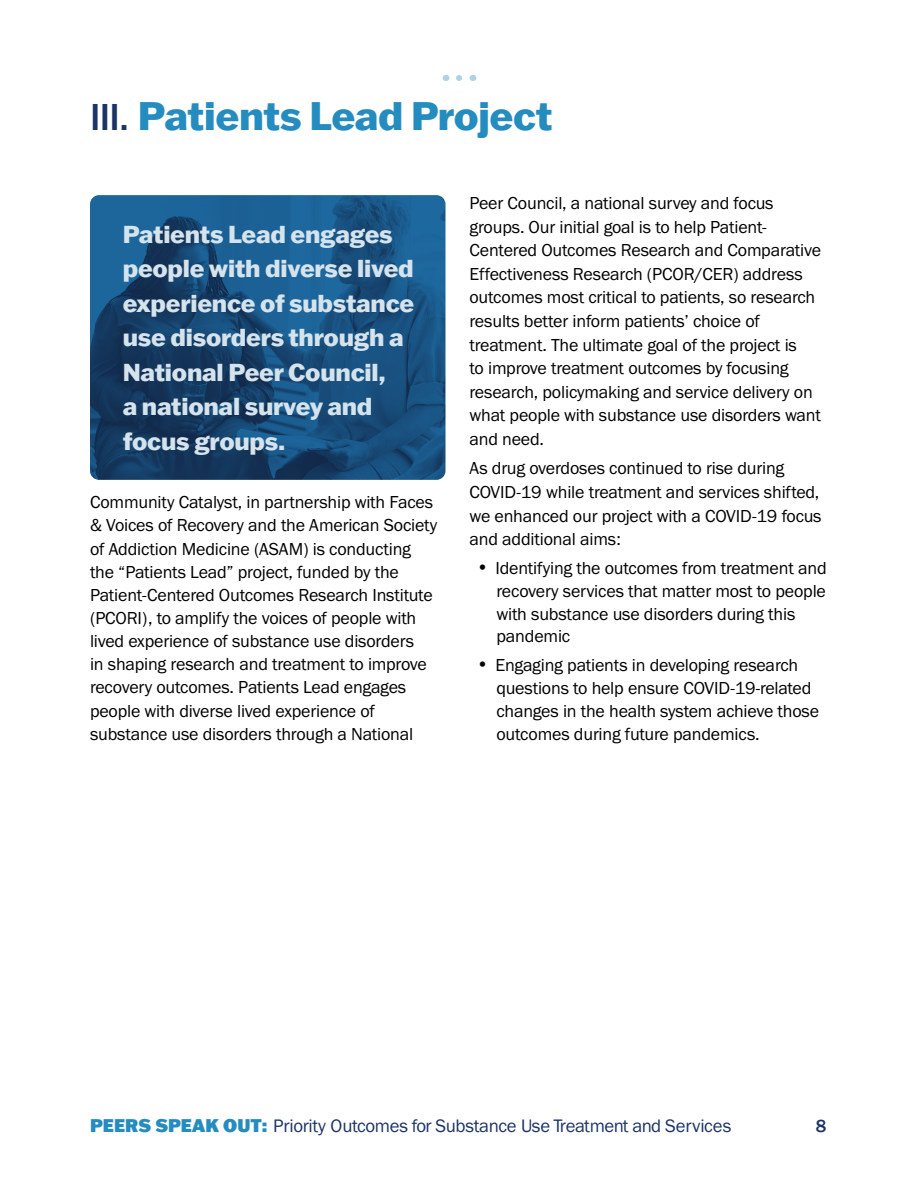
<style>
.page{position:relative;width:918px;height:1188px;background:#fff}
.page>*{position:absolute;margin:0;border:0;box-sizing:border-box;transform-origin:0 0}
.Chapter_Title{font:800 39px "Franklin Gothic ATF";letter-spacing:-.01em;color:#258cc0}
.Pull_quote{font:800 24px/34.5px "Franklin Gothic ATF";letter-spacing:-.01em;color:#d5e3ed}
.t1{font:18.75px "Franklin Gothic URW Boo";letter-spacing:-.02em;color:#1b3467}
.Body_rev{font:18px/23.5px "Franklin Gothic URW Boo";letter-spacing:-.01em;color:#000}
.t2{font:500 18px "Franklin Gothic";color:#1b3467}
.s1{font-family:"Franklin Gothic URW";font-weight:500;color:#1b3467}
.s2{font-family:"Franklin Gothic ATF";font-weight:900;font-size:18px;color:#258cc0}
</style>
<div class="page">
<svg style="left:459px;top:75px;width:3px;height:6px"></svg>
<img style="left:90px;top:195px;width:356px;height:285px">
<p class="Chapter_Title" style="left:90px;top:90px;width:464px"><span class="s1">III.</span> Patients Lead Project</p>
<p class="Pull_quote" style="left:123px;top:216px;width:293px">Patients Lead engages people with diverse lived experience of substance use disorders through a<br>National Peer Council,<br>a national survey and focus groups.</p>
<p class="Body_rev" style="left:90px;top:490px;width:349px;line-height:23.1px">Community Catalyst, in partnership with Faces &amp; Voices of Recovery and the American Society of Addiction Medicine (ASAM) is conducting the “Patients Lead” project, funded by the Patient-Centered Outcomes Research Institute (PCORI), to amplify the voices of people with lived experience of substance use disorders<br>in shaping research and treatment to improve recovery outcomes. Patients Lead engages people with diverse lived experience of substance use disorders through a National</p>
<p class="Body_rev" style="left:470px;top:191px;width:353px">Peer Council, a national survey and focus groups. Our initial goal is to help Patient-Centered Outcomes Research and Comparative Effectiveness Research (PCOR/CER) address outcomes most critical to patients, so research results better inform patients’ choice of treatment. The ultimate goal of the project is<br>to improve treatment outcomes by focusing research, policymaking and service delivery on what people with substance use disorders want and need.</p>
<p class="Body_rev" style="left:470px;top:456px;width:354px">As drug overdoses continued to rise during COVID-19 while treatment and services shifted, we enhanced our project with a COVID-19 focus and additional aims:</p>
<p class="Body_rev" style="left:496px;top:556px;width:332px;line-height:22.8px;text-indent:-18px">• Identifying the outcomes from treatment and recovery services that matter most to people with substance use disorders during this pandemic</p>
<p class="Body_rev" style="left:496px;top:654px;width:324px;line-height:22.8px;text-indent:-18px">• Engaging patients in developing research questions to help ensure COVID-19-related changes in the health system achieve those outcomes during future pandemics.</p>
<p class="t1" style="left:90px;top:1114px;width:643px"><span class="s2">PEERS SPEAK OUT:</span> Priority Outcomes for Substance Use Treatment and Services</p>
<p class="t2" style="left:816px;top:1115px;width:12px">8</p>
</div>
